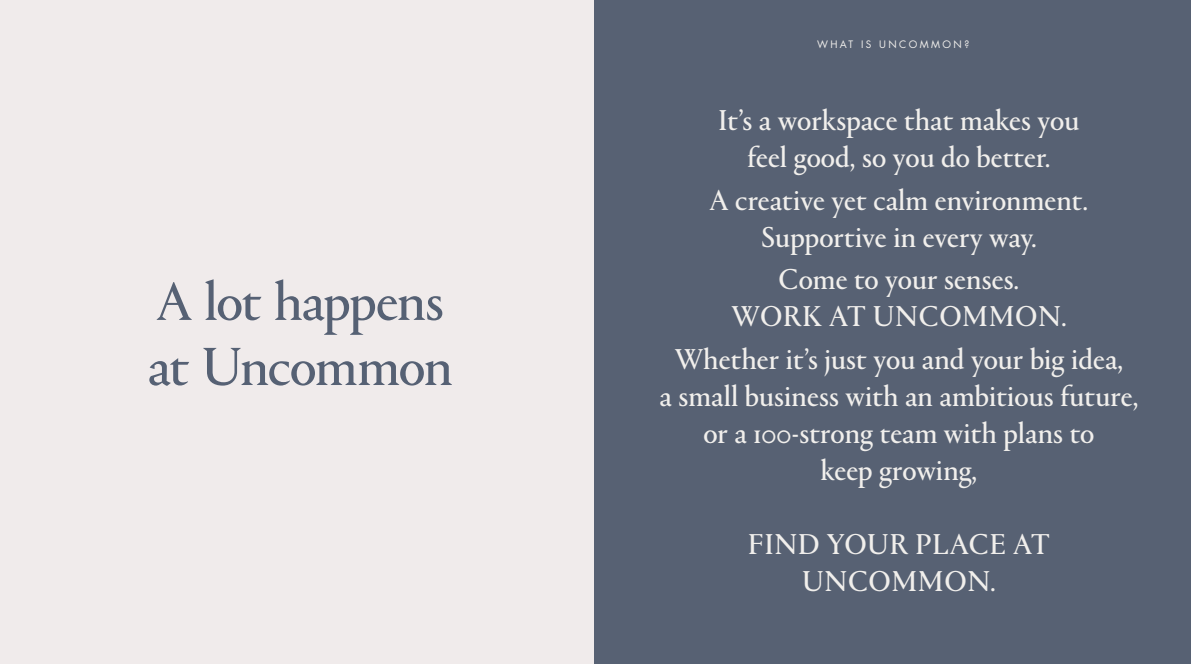
<style>
.page{position:relative;width:1191px;height:664px;background:#fff}
.page>*{position:absolute;margin:0;border:0;box-sizing:border-box;transform-origin:0 0}
.t1{font:56px/65px "Portrait Regular 2";letter-spacing:-.025em;color:#566174}
.t2{font:30px/37px "Portrait Regular 2";color:#f1efec;text-align:center}
.t3{font:30px/37px "Portrait Regular 2";letter-spacing:.02em;color:#f1efec;text-align:center}
.t4{font:10px "Futura LT Pro";letter-spacing:.24em;color:#f1efec}
</style>
<div class="page">
<div style="left:0;top:0;width:595px;height:663px;background:#f0ebeb"></div>
<div style="left:595px;top:0;width:596px;height:663px;background:#576173"></div>
<h1 class="t1" style="left:148px;top:267px;width:307px">A lot happens at Uncommon</h1>
<p class="t4" style="left:817px;top:37px;width:154px">WHAT IS UNCOMMON?</p>
<p class="t2" style="left:718px;top:100px;width:363px">It’s a workspace that makes you feel good, so you do better.</p>
<p class="t2" style="left:709px;top:180px;width:380px">A creative yet calm environment.<br>Supportive in every way.</p>
<p class="t2" style="left:731px;top:260px;width:337px">Come to your senses.<br>WORK AT UNCOMMON.</p>
<p class="t2" style="left:659px;top:340px;width:480px">Whether it’s just you and your big idea,<br>a small business with an ambitious future, or a 100-strong team with plans to<br>keep growing,</p>
<p class="t3" style="left:748px;top:525px;width:304px">FIND YOUR PLACE AT<br>UNCOMMON.</p>
</div>
